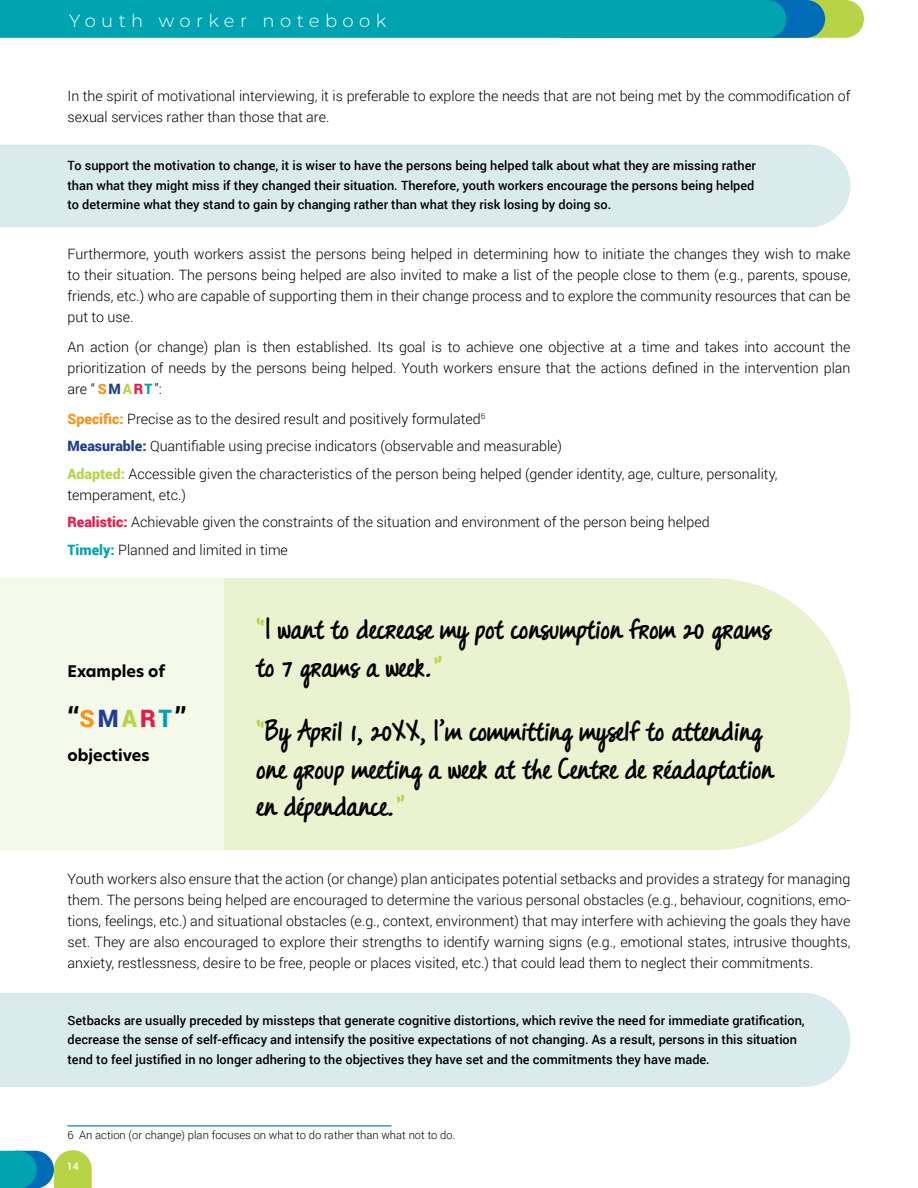
<style>
.page{position:relative;width:918px;height:1188px;background:#fff}
.page>*{position:absolute;margin:0;border:0;box-sizing:border-box;transform-origin:0 0}
.t1{font:700 30px/37.5px "DJB Messy Amanda Goes";color:#000}
.t2{font:700 24px "New Hero";color:#000}
.t3{font:300 18px "Montserrat";letter-spacing:.3em;color:#fff}
.t4{font:700 15.75px "New Hero";color:#000}
.t5{font:300 14.25px/21px "Roboto";color:#000}
.t6{font:500 12.75px/19.5px "Roboto";color:#000;text-align:justify}
.t7{font:300 11.25px "Roboto";color:#000}
.t8{font:500 10.5px "Roboto";color:#fff}
.s1{font-weight:900;color:#f7921d}
.s2{font-weight:900;color:#223e92}
.s3{font-weight:900;color:#b7d446}
.s4{font-weight:900;color:#ed1748}
.s5{font-weight:900;color:#00a4b0}
.s6{font-family:"Roboto";font-weight:900;color:#f7921d}
.s7{font-family:"Roboto";font-weight:900;color:#223e92}
.s8{font-family:"Roboto";font-weight:900;color:#b7d446}
.s9{font-family:"Roboto";font-weight:900;color:#ed1748}
.s10{font-family:"Roboto";font-weight:900;color:#00a4b0}
.s11{color:#b7d446}
</style>
<div class="page">
<svg style="left:0;top:0;width:864px;height:38px;background:#09a4ac"></svg>
<svg style="left:0;top:1150px;width:92px;height:38px;background:#5cb492"></svg>
<div style="left:224px;top:578px;width:626px;height:272px;background:#eaf2cf"></div>
<div style="left:0;top:578px;width:224px;height:272px;background:#f5f9ea"></div>
<div style="left:0;top:145px;width:850px;height:82px;background:#daebee"></div>
<div style="left:0;top:993px;width:850px;height:94px;background:#daebee"></div>
<hr style="left:68px;top:1125px;width:324px;height:1px;background:#006bb6">
<p class="t3" style="left:69px;top:8px;width:319px">Youth worker notebook</p>
<p class="t5" style="left:68px;top:85px;width:785px">In the spirit of motivational interviewing, it is preferable to explore the needs that are not being met by the commodification of sexual services rather than those that are.</p>
<p class="t6" style="left:68px;top:156px;width:690px">To support the motivation to change, it is wiser to have the persons being helped talk about what they are missing rather than what they might miss if they changed their situation. Therefore, youth workers encourage the persons being helped to determine what they stand to gain by changing rather than what they risk losing by doing so.</p>
<p class="t5" style="left:68px;top:243px;width:785px;text-align:justify">Furthermore, youth workers assist the persons being helped in determining how to initiate the changes they wish to make to their situation. The persons being helped are also invited to make a list of the people close to them (e.g., parents, spouse, friends, etc.) who are capable of supporting them in their change process and to explore the community resources that can be put to use.</p>
<p class="t5" style="left:68px;top:336px;width:785px;text-align:justify">An action (or change) plan is then established. Its goal is to achieve one objective at a time and takes into account the prioritization of needs by the persons being helped. Youth workers ensure that the actions defined in the intervention plan are “ <span class="s1">S</span><span class="s2">M</span><span class="s3">A</span><span class="s4">R</span><span class="s5">T</span>”:</p>
<p class="t5" style="left:68px;top:405px;width:712px;line-height:27.5px"><span class="s1">Specific:</span> Precise as to the desired result and positively formulated<sup>6<br></sup><span class="s2">Measurable:</span> Quantifiable using precise indicators (observable and measurable)<br><span class="s3">Adapted:</span> Accessible given the characteristics of the person being helped (gender identity, age, culture, personality,</p>
<p class="t5" style="left:68px;top:481px;width:644px;line-height:27.5px">temperament, etc.)<br><span class="s4">Realistic:</span> Achievable given the constraints of the situation and environment of the person being helped<br><span class="s5">Timely:</span> Planned and limited in time</p>
<p class="t4" style="left:68px;top:661px;width:99px">Examples of</p>
<h2 class="t2" style="left:68px;top:699px;width:120px">“<span class="s6">S</span><span class="s7">M</span><span class="s8">A</span><span class="s9">R</span><span class="s10">T</span>”</h2>
<p class="t4" style="left:68px;top:744px;width:84px">objectives</p>
<h1 class="t1" style="left:256px;top:613px;width:516px"><span class="s11">“</span>I want to decrease my pot consumption from 20 grams to 7 grams a week.<span class="s11">”</span></h1>
<h1 class="t1" style="left:256px;top:715px;width:519px"><span class="s11">“</span>By April 1, 20XX, I’m committing myself to attending one group meeting a week at the Centre de réadaptation en dépendance.<span class="s11">”</span></h1>
<p class="t5" style="left:68px;top:868px;width:785px;text-align:justify">Youth workers also ensure that the action (or change) plan anticipates potential setbacks and provides a strategy for managing them. The persons being helped are encouraged to determine the various personal obstacles (e.g., behaviour, cognitions, emo&shy;tions, feelings, etc.) and situational obstacles (e.g., context, environment) that may interfere with achieving the goals they have set. They are also encouraged to explore their strengths to identify warning signs (e.g., emotional states, intrusive thoughts, anxiety, restlessness, desire to be free, people or places visited, etc.) that could lead them to neglect their commitments.</p>
<p class="t6" style="left:68px;top:1010px;width:739px;text-align:left">Setbacks are usually preceded by missteps that generate cognitive distortions, which revive the need for immediate gratification, decrease the sense of self-efficacy and intensify the positive expectations of not changing. As a result, persons in this situation tend to feel justified in no longer adhering to the objectives they have set and the commitments they have made.</p>
<p class="t7" style="left:68px;top:1128px;width:390px">6 An action (or change) plan focuses on what to do rather than what not to do.</p>
<p class="t8" style="left:67px;top:1159px;width:13px">14</p>
</div>
